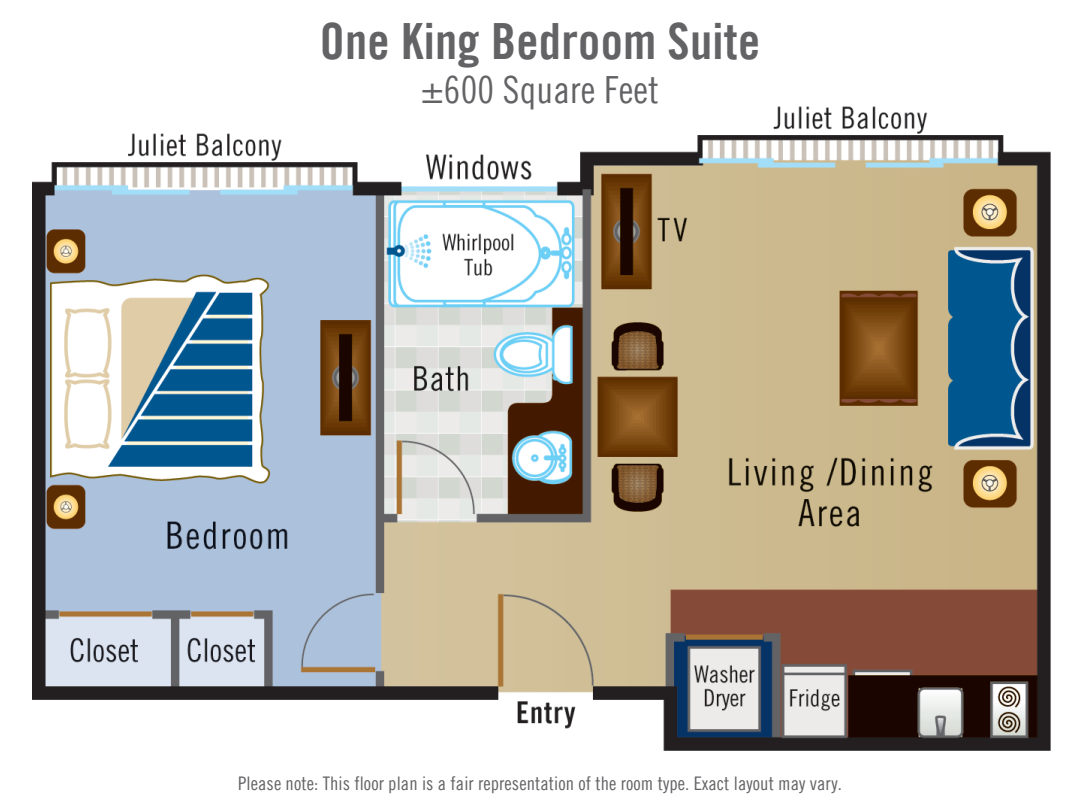
<style>
.page{position:relative;width:1080px;height:809px;background:#fff}
.page>*{position:absolute;margin:0;border:0;box-sizing:border-box;transform-origin:0 0}
.t1{font:50px "Trade Gothic Bold Cond Twenty";letter-spacing:.005em;color:#636366}
.t2{font:37.5px "Trade Gothic Cond Eighteen";letter-spacing:.005em;color:#636366}
.t3{font:18.75px "Trade Gothic Cond Eighteen";letter-spacing:.005em;color:#636366}
</style>
<div class="page">
<img style="left:32px;top:106px;width:1018px;height:644px">
<p class="t1" style="left:320px;top:11px;width:442px">One King Bedroom Suite</p>
<p class="t2" style="left:421px;top:68px;width:239px">±600 Square Feet</p>
<p class="t3" style="left:238px;top:772px;width:605px">Please note: This floor plan is a fair representation of the room type. Exact layout may vary.</p>
</div>
